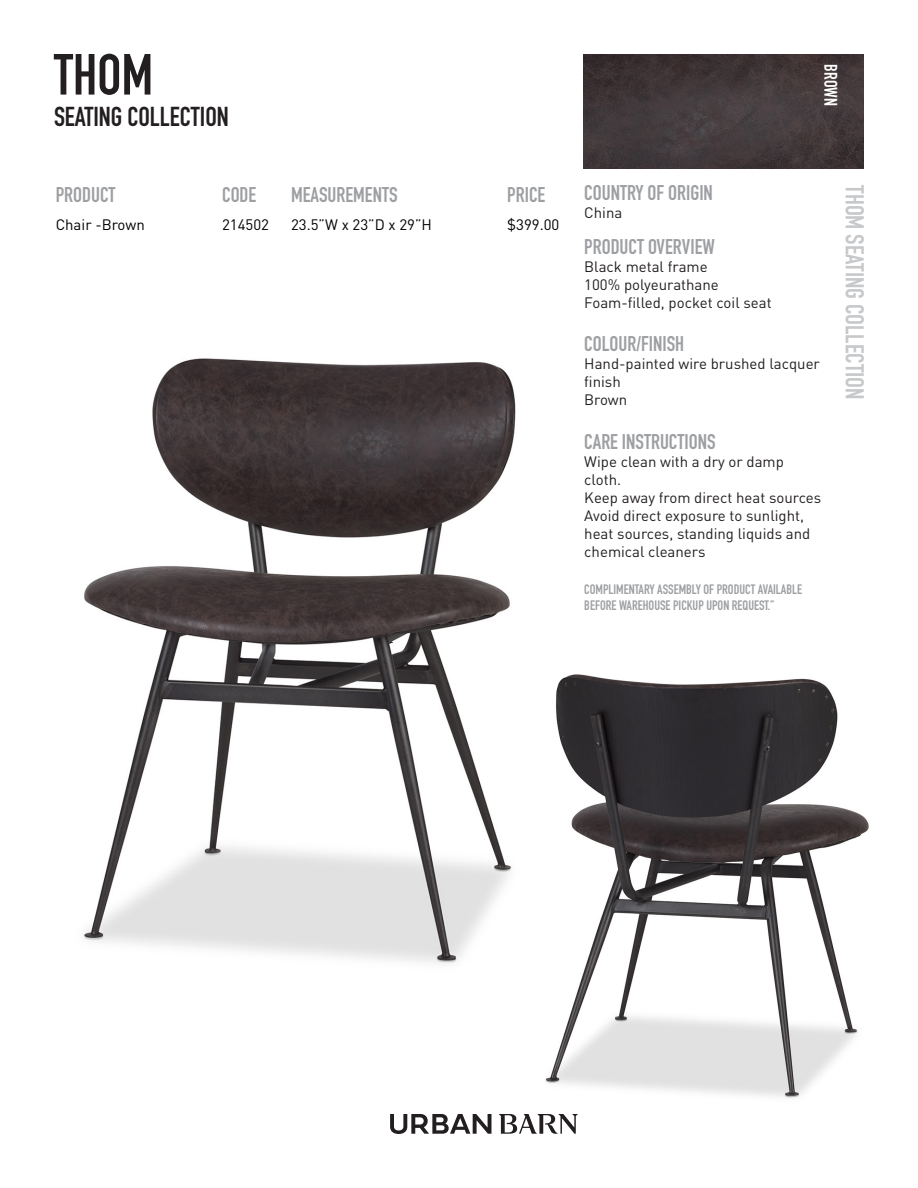
<style>
.page{position:relative;width:918px;height:1188px;background:#fff}
.page>*{position:absolute;margin:0;border:0;box-sizing:border-box;transform-origin:0 0}
.t1{font:57px "DIN Engschrift Std";color:#231f20}
.t2{font:27px "DIN Engschrift Std";color:#231f20}
.t3{font:25.5px "DIN Engschrift Std";color:#c7c8ca}
.t4{font:21px "DIN Engschrift Std";color:#9d9fa2}
.t5{font:18px "DIN Engschrift Std";color:#fff}
.t6{font:15px/18px "DINOT";color:#231f20}
.t7{font:15px "DINOT";color:#000}
.t8{font:13.5px/16.2px "DIN Engschrift Std";color:#9d9fa2}
</style>
<div class="page">
<img style="left:584px;top:54px;width:280px;height:114px">
<img style="left:83px;top:358px;width:433px;height:605px">
<svg style="left:390px;top:1114px;width:101px;height:20px"></svg>
<svg style="left:499px;top:1114px;width:79px;height:20px"></svg>
<img style="left:545px;top:674px;width:324px;height:424px">
<p class="t1" style="left:54px;top:41px;width:101px">THOM</p>
<p class="t2" style="left:54px;top:101px;width:176px">SEATING COLLECTION</p>
<p class="t4" style="left:56px;top:183px;width:61px">PRODUCT</p>
<p class="t4" style="left:222px;top:183px;width:36px">CODE</p>
<p class="t4" style="left:291px;top:183px;width:108px">MEASUREMENTS</p>
<p class="t4" style="left:507px;top:183px;width:40px">PRICE</p>
<p class="t7" style="left:56px;top:214px;width:91px">Chair -Brown</p>
<p class="t7" style="left:222px;top:214px;width:48px">214502</p>
<p class="t7" style="left:291px;top:214px;width:143px">23.5”W x 23”D x 29”H</p>
<p class="t7" style="left:507px;top:214px;width:54px">$399.00</p>
<p class="t5" style="left:841px;top:64px;width:43px;rotate:90deg">BROWN</p>
<p class="t4" style="left:584px;top:180px;width:130px">COUNTRY OF ORIGIN</p>
<p class="t6" style="left:584px;top:203px;width:40px">China</p>
<p class="t4" style="left:584px;top:234px;width:132px">PRODUCT OVERVIEW</p>
<p class="t6" style="left:584px;top:257px;width:125px">Black metal frame</p>
<p class="t6" style="left:584px;top:275px;width:136px">100% polyeurathane</p>
<p class="t6" style="left:584px;top:293px;width:189px">Foam-filled, pocket coil seat</p>
<p class="t4" style="left:584px;top:332px;width:101px">COLOUR/FINISH</p>
<p class="t6" style="left:584px;top:354px;width:237px">Hand-painted wire brushed lacquer finish</p>
<p class="t6" style="left:584px;top:390px;width:44px">Brown</p>
<p class="t4" style="left:584px;top:429px;width:133px">CARE INSTRUCTIONS</p>
<p class="t6" style="left:584px;top:452px;width:238px">Wipe clean with a dry or damp cloth.<br>Keep away from direct heat sources</p>
<p class="t6" style="left:584px;top:506px;width:228px">Avoid direct exposure to sunlight, heat sources, standing liquids and chemical cleaners</p>
<p class="t8" style="left:584px;top:582px;width:219px">COMPLIMENTARY ASSEMBLY OF PRODUCT AVAILABLE<br>BEFORE WAREHOUSE PICKUP UPON REQUEST.”</p>
<p class="t3" style="left:870px;top:185px;width:216px;rotate:90deg">THOM SEATING COLLECTION</p>
</div>
